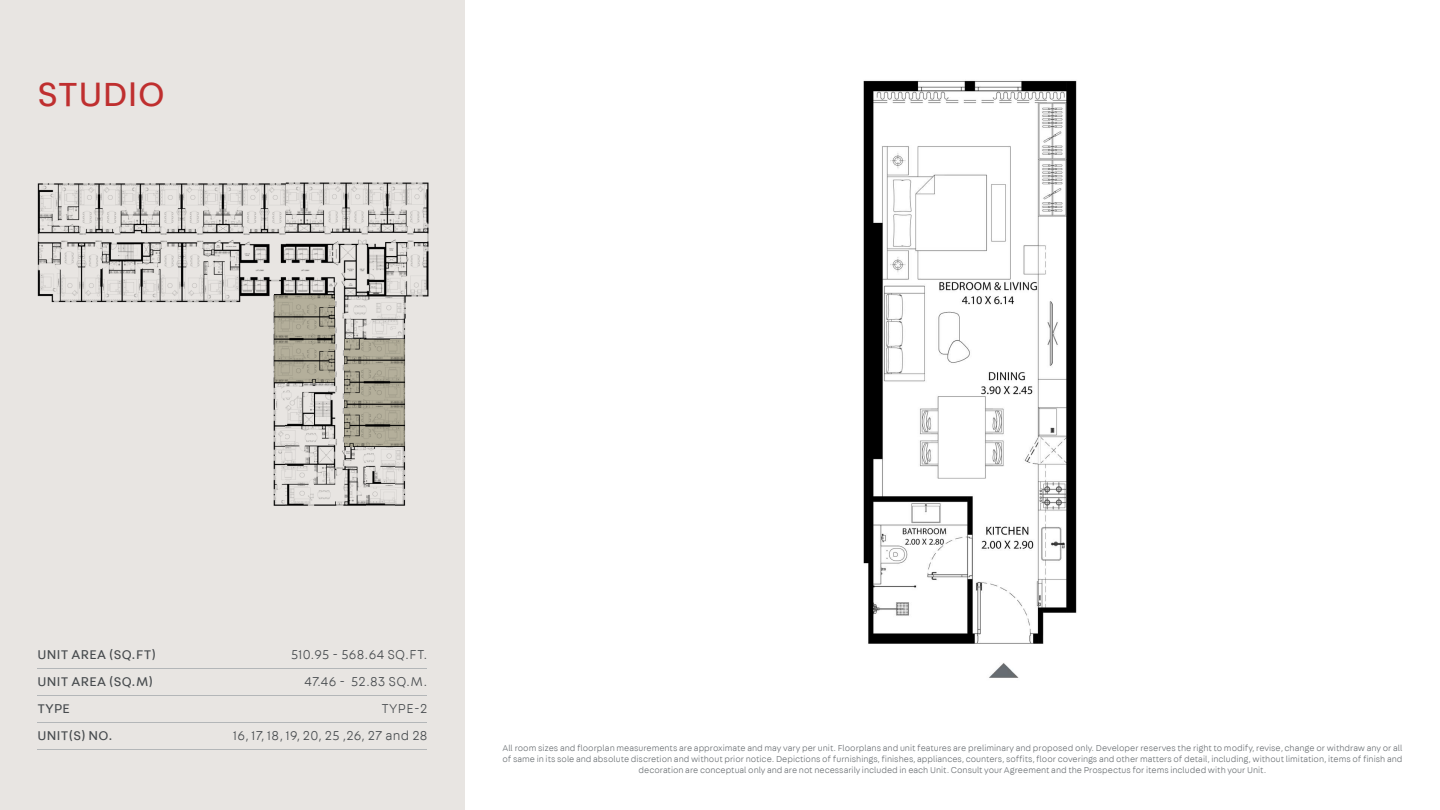
<style>
.page{position:relative;width:1440px;height:810px;background:#fff}
.page>*{position:absolute;margin:0;border:0;box-sizing:border-box;transform-origin:0 0}
.t1{font:36px "Fabriga";letter-spacing:.01em;color:#bf2f2f}
.t2{font:300 13.5px/27px "Fabriga";letter-spacing:.025em;color:#464a4d;text-align:right}
.t3{font:13.5px/27px "Fabriga";letter-spacing:.025em;color:#464a4d}
.t4{font:300 9px/10.8px "Fabriga";color:#676c70;text-align:center}
</style>
<div class="page">
<img style="left:863px;top:80px;width:214px;height:598px">
<div style="left:0;top:0;width:465px;height:810px;background:#e8e5e2"></div>
<hr style="left:38px;top:695px;width:389px;height:1px;background:#b3b6b8">
<hr style="left:38px;top:722px;width:389px;height:1px;background:#b3b6b8">
<hr style="left:38px;top:749px;width:389px;height:1px;background:#b3b6b8">
<hr style="left:38px;top:668px;width:389px;height:1px;background:#b3b6b8">
<img style="left:37px;top:182px;width:249px;height:324px">
<img style="left:286px;top:182px;width:143px;height:137px">
<img style="left:313px;top:319px;width:53px;height:187px">
<img style="left:366px;top:319px;width:40px;height:25px">
<img style="left:394px;top:344px;width:12px;height:162px">
<img style="left:286px;top:382px;width:27px;height:124px">
<img style="left:366px;top:446px;width:28px;height:60px">
<img style="left:344px;top:339px;width:60px;height:107px">
<img style="left:274px;top:295px;width:60px;height:87px">
<h1 class="t1" style="left:38px;top:71px;width:129px">STUDIO</h1>
<h2 class="t3" style="left:38px;top:641px;width:120px">UNIT AREA (SQ.FT)<br>UNIT AREA (SQ.M)<br>TYPE<br>UNIT(S) NO.</h2>
<h2 class="t2" style="left:233px;top:641px;width:196px">510.95 - 568.64 SQ.FT.<br>47.46 - 52.83 SQ.M.<br>TYPE-2<br>16, 17, 18, 19, 20, 25 ,26, 27 and 28</h2>
<p class="t4" style="left:502px;top:742px;width:902px">All room sizes and floorplan measurements are approximate and may vary per unit. Floorplans and unit features are preliminary and proposed only. Developer reserves the right to modify, revise, change or withdraw any or all of same in its sole and absolute discretion and without prior notice. Depictions of furnishings, finishes, appliances, counters, soffits, floor coverings and other matters of detail, including, without limitation, items of finish and decoration are conceptual only and are not necessarily included in each Unit. Consult your Agreement and the Prospectus for items included with your Unit.</p>
</div>
